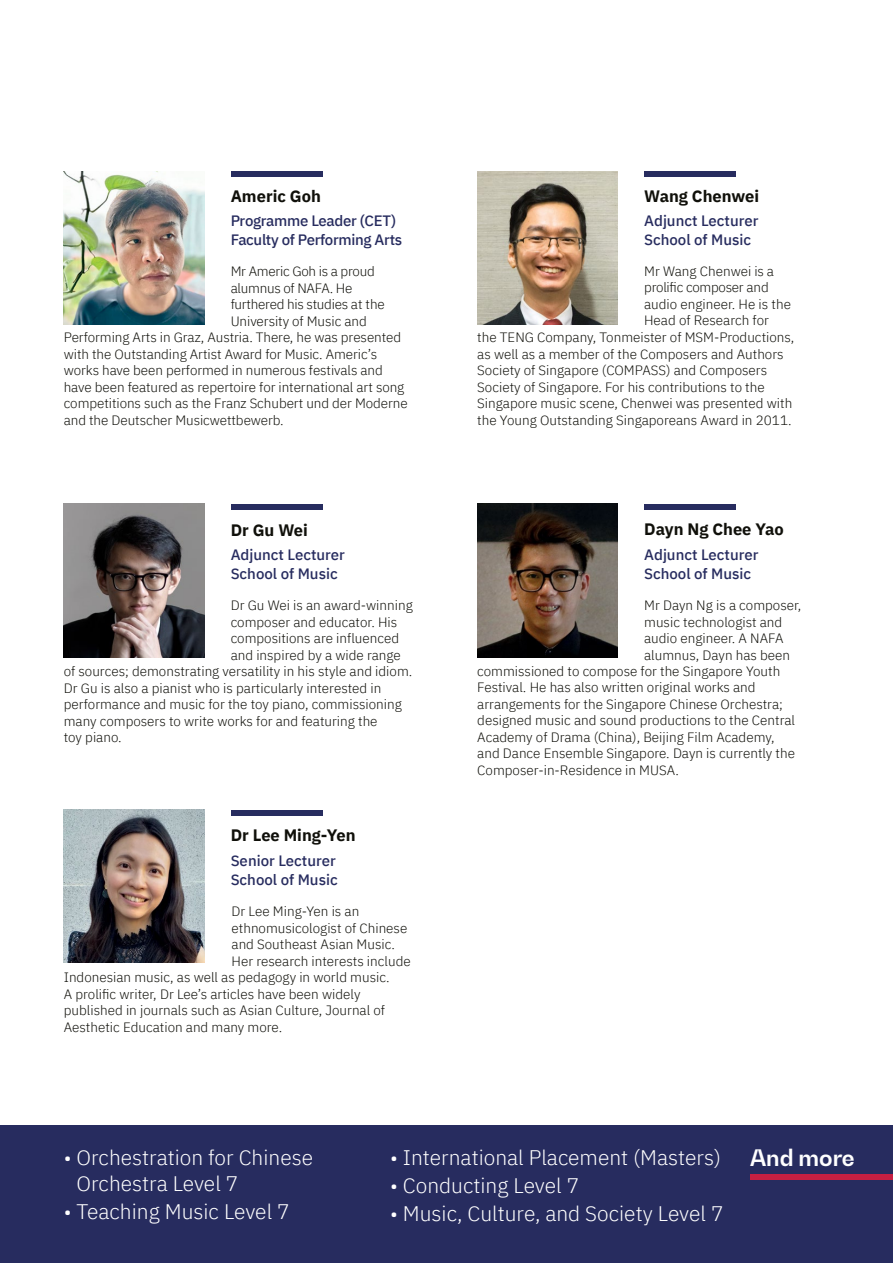
<style>
.page{position:relative;width:893px;height:1263px;background:#fff}
.page>*{position:absolute;margin:0;border:0;box-sizing:border-box;transform-origin:0 0}
.t1{font:700 22.5px "Bw Gradual";color:#fff}
.t2{font:300 21px "IBM Plex Sans";color:#fff}
.t3{font:700 16.5px "IBM Plex Sans";color:#10100a}
.t4{font:500 15px/19.5px "IBM Plex Sans";color:#272c5f}
.t5{font:500 15px/19.5px "IBM Plex Sans";letter-spacing:-.02em;color:#272c5f}
.t6{font:300 13.5px/16.5px "IBM Plex Sans";color:#10100a}
.t7{font:300 13.5px "IBM Plex Sans";letter-spacing:-.02em;color:#10100a}
</style>
<div class="page">
<div style="left:0;top:1126px;width:893px;height:137px;background:#272c5f"></div>
<div style="left:750px;top:1174px;width:143px;height:6px;background:#c51f42"></div>
<img style="left:64px;top:171px;width:140px;height:153px">
<div style="left:231px;top:171px;width:92px;height:6px;background:#272c5f"></div>
<img style="left:477px;top:171px;width:141px;height:153px">
<div style="left:644px;top:171px;width:92px;height:6px;background:#272c5f"></div>
<div style="left:231px;top:810px;width:92px;height:6px;background:#272c5f"></div>
<img style="left:64px;top:810px;width:140px;height:153px">
<img style="left:64px;top:504px;width:140px;height:153px">
<div style="left:231px;top:504px;width:92px;height:6px;background:#272c5f"></div>
<img style="left:477px;top:504px;width:141px;height:153px">
<div style="left:644px;top:504px;width:92px;height:6px;background:#272c5f"></div>
<p class="t3" style="left:231px;top:183px;width:92px">Americ Goh</p>
<p class="t5" style="left:231px;top:209px;width:173px">Programme Leader (CET)<br>Faculty of Performing Arts</p>
<p class="t7" style="left:231px;top:261px;width:146px">Mr Americ Goh is a proud</p>
<p class="t7" style="left:231px;top:278px;width:123px">alumnus of NAFA. He</p>
<p class="t7" style="left:231px;top:294px;width:156px">furthered his studies at the</p>
<p class="t6" style="left:231px;top:312px;width:138px">University of Music and</p>
<p class="t6" style="left:64px;top:328px;width:339px">Performing Arts in Graz, Austria. There, he was presented</p>
<p class="t6" style="left:64px;top:345px;width:315px">with the Outstanding Artist Award for Music. Americ’s</p>
<p class="t6" style="left:64px;top:361px;width:321px">works have been performed in numerous festivals and</p>
<p class="t6" style="left:64px;top:378px;width:342px">have been featured as repertoire for international art song</p>
<p class="t6" style="left:64px;top:394px;width:345px">competitions such as the Franz Schubert und der Moderne</p>
<p class="t6" style="left:64px;top:411px;width:222px">and the Deutscher Musicwettbewerb.</p>
<p class="t3" style="left:231px;top:517px;width:79px">Dr Gu Wei</p>
<p class="t4" style="left:231px;top:544px;width:116px">Adjunct Lecturer<br>School of Music</p>
<p class="t6" style="left:231px;top:596px;width:184px">Dr Gu Wei is an award-winning</p>
<p class="t6" style="left:231px;top:613px;width:168px">composer and educator. His</p>
<p class="t6" style="left:231px;top:629px;width:170px">compositions are influenced</p>
<p class="t6" style="left:231px;top:646px;width:172px">and inspired by a wide range</p>
<p class="t6" style="left:64px;top:662px;width:350px">of sources; demonstrating versatility in his style and idiom.</p>
<p class="t6" style="left:64px;top:678px;width:319px">Dr Gu is also a pianist who is particularly interested in</p>
<p class="t6" style="left:64px;top:695px;width:339px">performance and music for the toy piano, commissioning</p>
<p class="t6" style="left:64px;top:711px;width:315px">many composers to write works for and featuring the</p>
<p class="t6" style="left:64px;top:728px;width:59px">toy piano.</p>
<p class="t3" style="left:231px;top:822px;width:126px">Dr Lee Ming-Yen</p>
<p class="t4" style="left:231px;top:849px;width:109px">Senior Lecturer<br>School of Music</p>
<p class="t6" style="left:232px;top:902px;width:129px">Dr Lee Ming-Yen is an</p>
<p class="t6" style="left:232px;top:918px;width:177px">ethnomusicologist of Chinese</p>
<p class="t6" style="left:232px;top:935px;width:165px">and Southeast Asian Music.</p>
<p class="t6" style="left:232px;top:951px;width:181px">Her research interests include</p>
<p class="t6" style="left:64px;top:968px;width:327px">Indonesian music, as well as pedagogy in world music.</p>
<p class="t6" style="left:64px;top:985px;width:298px">A prolific writer, Dr Lee’s articles have been widely</p>
<p class="t6" style="left:64px;top:1001px;width:323px">published in journals such as Asian Culture, Journal of</p>
<p class="t6" style="left:64px;top:1018px;width:220px">Aesthetic Education and many more.</p>
<p class="t3" style="left:644px;top:183px;width:117px">Wang Chenwei</p>
<p class="t4" style="left:644px;top:209px;width:116px">Adjunct Lecturer<br>School of Music</p>
<p class="t6" style="left:644px;top:262px;width:148px">Mr Wang Chenwei is a prolific composer and audio engineer. He is the<br>Head of Research for</p>
<p class="t6" style="left:477px;top:328px;width:319px">the TENG Company, Tonmeister of MSM-Productions, as well as a member of the Composers and Authors Society of Singapore (COMPASS) and Composers Society of Singapore. For his contributions to the Singapore music scene, Chenwei was presented with the Young Outstanding Singaporeans Award in 2011.</p>
<p class="t3" style="left:644px;top:516px;width:141px">Dayn Ng Chee Yao</p>
<p class="t4" style="left:644px;top:544px;width:116px">Adjunct Lecturer<br>School of Music</p>
<p class="t6" style="left:644px;top:596px;width:159px">Mr Dayn Ng is a composer,</p>
<p class="t6" style="left:644px;top:613px;width:140px">music technologist and</p>
<p class="t6" style="left:644px;top:629px;width:141px">audio engineer. A NAFA</p>
<p class="t6" style="left:644px;top:646px;width:147px">alumnus, Dayn has been</p>
<p class="t6" style="left:477px;top:662px;width:305px">commissioned to compose for the Singapore Youth</p>
<p class="t6" style="left:477px;top:678px;width:280px">Festival. He has also written original works and</p>
<p class="t6" style="left:477px;top:695px;width:307px">arrangements for the Singapore Chinese Orchestra;</p>
<p class="t6" style="left:477px;top:711px;width:319px">designed music and sound productions to the Central</p>
<p class="t6" style="left:477px;top:728px;width:299px">Academy of Drama (China), Beijing Film Academy,</p>
<p class="t6" style="left:477px;top:744px;width:319px">and Dance Ensemble Singapore. Dayn is currently the</p>
<p class="t6" style="left:477px;top:761px;width:203px">Composer-in-Residence in MUSA.</p>
<h2 class="t2" style="left:64px;top:1142px;width:251px">• Orchestration for Chinese</h2>
<h1 class="t1" style="left:750px;top:1143px;width:106px">And more</h1>
<h2 class="t2" style="left:77px;top:1167px;width:163px">Orchestra Level 7</h2>
<h2 class="t2" style="left:64px;top:1195px;width:227px">• Teaching Music Level 7</h2>
<h2 class="t2" style="left:390px;top:1142px;width:332px">• International Placement (Masters)</h2>
<h2 class="t2" style="left:390px;top:1170px;width:191px">• Conducting Level 7</h2>
<h2 class="t2" style="left:390px;top:1197px;width:335px">• Music, Culture, and Society Level 7</h2>
</div>
